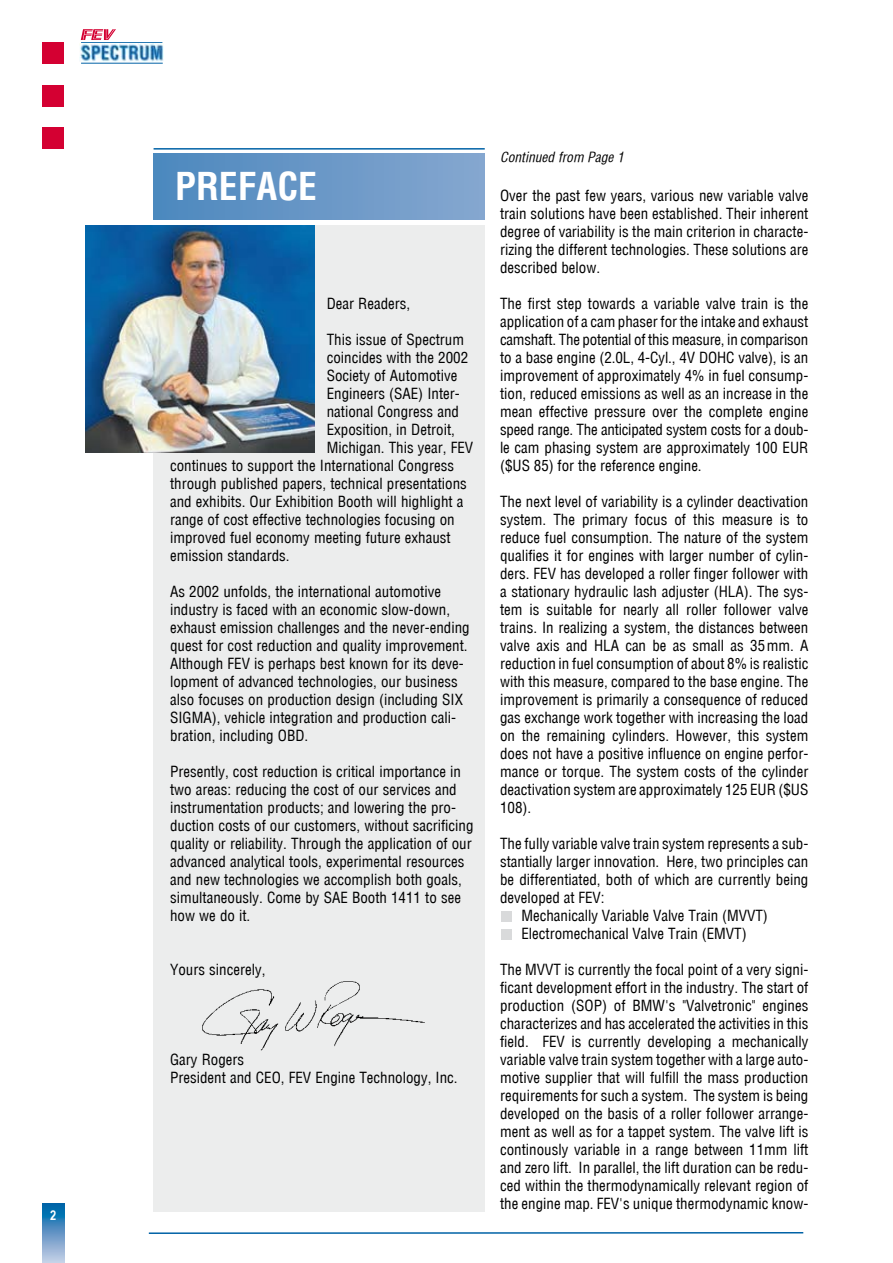
<style>
.page{position:relative;width:893px;height:1263px;background:#fff}
.page>*{position:absolute;margin:0;border:0;box-sizing:border-box;transform-origin:0 0}
.t1{font:700 37.5px "Helvetica Condensed";color:#fff}
.t2{font:condensed 15px/18px "Helvetica";color:#000;text-align:justify}
.t3{font:italic 13.5px "Helv Cond";color:#000}
.t4{font:700 13.5px "Arial Narrow";color:#fff}
</style>
<div class="page">
<hr style="left:81px;top:42px;width:81px;height:1px;background:#0062a6">
<hr style="left:81px;top:63px;width:82px;height:1px;background:#0062a6">
<img style="left:80px;top:43px;width:84px;height:19px">
<svg style="left:81px;top:29px;width:35px;height:11px"></svg>
<div style="left:153px;top:153px;width:332px;height:66px;background:linear-gradient(to right,#4c88be,#86a7d0)"></div>
<div style="left:153px;top:225px;width:332px;height:987px;background:#eceded"></div>
<svg style="left:43px;top:1203px;width:21px;height:60px"></svg>
<hr style="left:154px;top:148px;width:331px;height:2px;background:#0062a6">
<div style="left:43px;top:43px;width:21px;height:21px;background:#d40032"></div>
<div style="left:43px;top:85px;width:21px;height:21px;background:#d40032"></div>
<div style="left:43px;top:128px;width:21px;height:21px;background:#d40032"></div>
<div style="left:502px;top:911px;width:10px;height:10px;background:#d9dadb"></div>
<div style="left:502px;top:929px;width:10px;height:10px;background:#d9dadb"></div>
<svg style="left:148px;top:1232px;width:656px;height:2px"></svg>
<img style="left:202px;top:981px;width:223px;height:70px">
<img style="left:85px;top:225px;width:230px;height:228px">
<p class="t4" style="left:50px;top:1205px;width:8px">2</p>
<h1 class="t1" style="left:175px;top:163px;width:143px">PREFACE</h1>
<p class="t2" style="left:327px;top:295px;width:85px">Dear Readers,</p>
<p class="t2" style="left:327px;top:331px;width:139px">This issue of Spectrum</p>
<p class="t2" style="left:327px;top:349px;width:143px">coincides with the 2002</p>
<p class="t2" style="left:327px;top:367px;width:132px">Society of Automotive</p>
<p class="t2" style="left:327px;top:385px;width:133px">Engineers (SAE) Inter-</p>
<p class="t2" style="left:327px;top:403px;width:134px">national Congress and</p>
<p class="t2" style="left:327px;top:421px;width:130px">Exposition, in Detroit,</p>
<p class="t2" style="left:327px;top:439px;width:148px">Michigan. This year, FEV</p>
<p class="t2" style="left:170px;top:457px;width:285px">continues to support the International Congress</p>
<p class="t2" style="left:170px;top:475px;width:298px">through published papers, technical presentations</p>
<p class="t2" style="left:170px;top:493px;width:295px">and exhibits. Our Exhibition Booth will highlight a</p>
<p class="t2" style="left:170px;top:511px;width:286px">range of cost effective technologies focusing on</p>
<p class="t2" style="left:170px;top:529px;width:282px">improved fuel economy meeting future exhaust</p>
<p class="t2" style="left:170px;top:547px;width:121px">emission standards.</p>
<p class="t2" style="left:170px;top:583px;width:301px;text-align:left">As 2002 unfolds, the international automotive industry is faced with an economic slow-down, exhaust emission challenges and the never-ending quest for cost reduction and quality improvement.<br>Although FEV is perhaps best known for its deve&shy;lopment of advanced technologies, our business also focuses on production design (including Six Sigma</p>
<p class="t2" style="left:170px;top:709px;width:287px;text-indent:42px">), vehicle integration and production cali&shy;bration, including OBD.</p>
<p class="t2" style="left:170px;top:763px;width:305px;text-align:left">Presently, cost reduction is critical importance in two areas: reducing the cost of our services and instrumentation products; and lowering the pro&shy;duction costs of our customers, without sacrificing quality or reliability. Through the application of our advanced analytical tools, experimental resources and new technologies we accomplish both goals, simultaneously. Come by SAE Booth 1411 to see how we do it.</p>
<p class="t2" style="left:170px;top:961px;width:97px">Yours sincerely,</p>
<p class="t2" style="left:170px;top:1051px;width:289px">Gary Rogers<br>President and CEO, FEV Engine Technology, Inc.</p>
<p class="t3" style="left:500px;top:149px;width:125px">Continued from Page 1</p>
<p class="t2" style="left:500px;top:187px;width:310px">Over the past few years, various new variable valve train solutions have been established. Their inherent degree of variability is the main criterion in characte&shy;rizing the different technologies. These solutions are described below.</p>
<p class="t2" style="left:500px;top:295px;width:310px">The first step towards a variable valve train is the application of a cam phaser for the intake and exhaust camshaft. The potential of this measure, in comparison to a base engine (2.0L, 4-Cyl., 4V DOHC valve), is an improvement of approximately 4% in fuel consump&shy;tion, reduced emissions as well as an increase in the mean effective pressure over the complete engine speed range. The anticipated system costs for a doub&shy;le cam phasing system are approximately 100 EUR ($US 85) for the reference engine.</p>
<p class="t2" style="left:500px;top:493px;width:310px">The next level of variability is a cylinder deactivation system. The primary focus of this measure is to reduce fuel consumption. The nature of the system qualifies it for engines with larger number of cylin&shy;ders. FEV has developed a roller finger follower with a stationary hydraulic lash adjuster (HLA). The sys&shy;tem is suitable for nearly all roller follower valve trains. In realizing a system, the distances between valve axis and HLA can be as small as 35mm. A reduction in fuel consumption of about 8% is realistic with this measure, compared to the base engine. The improvement is primarily a consequence of reduced gas exchange work together with increasing the load on the remaining cylinders. However, this system does not have a positive influence on engine perfor&shy;mance or torque. The system costs of the cylinder deactivation system are approximately 125 EUR ($US 108).</p>
<p class="t2" style="left:500px;top:835px;width:310px">The fully variable valve train system represents a sub-</p>
<p class="t2" style="left:500px;top:853px;width:310px">stantially larger innovation. Here, two principles can</p>
<p class="t2" style="left:500px;top:871px;width:310px">be differentiated, both of which are currently being</p>
<p class="t2" style="left:500px;top:889px;width:106px">developed at FEV:</p>
<p class="t2" style="left:521px;top:907px;width:248px">Mechanically Variable Valve Train (MVVT)</p>
<p class="t2" style="left:521px;top:925px;width:227px">Electromechanical Valve Train (EMVT)</p>
<p class="t2" style="left:500px;top:961px;width:310px">The MVVT is currently the focal point of a very signi&shy;ficant development effort in the industry. The start of production (SOP) of BMW's "Valvetronic" engines characterizes and has accelerated the activities in this field. FEV is currently developing a mechanically variable valve train system together with a large auto&shy;motive supplier that will fulfill the mass production requirements for such a system. The system is being developed on the basis of a roller follower arrange&shy;ment as well as for a tappet system. The valve lift is continously variable in a range between 11mm lift and zero lift. In parallel, the lift duration can be redu&shy;ced within the thermodynamically relevant region of the engine map. FEV's unique thermodynamic know-</p>
</div>
